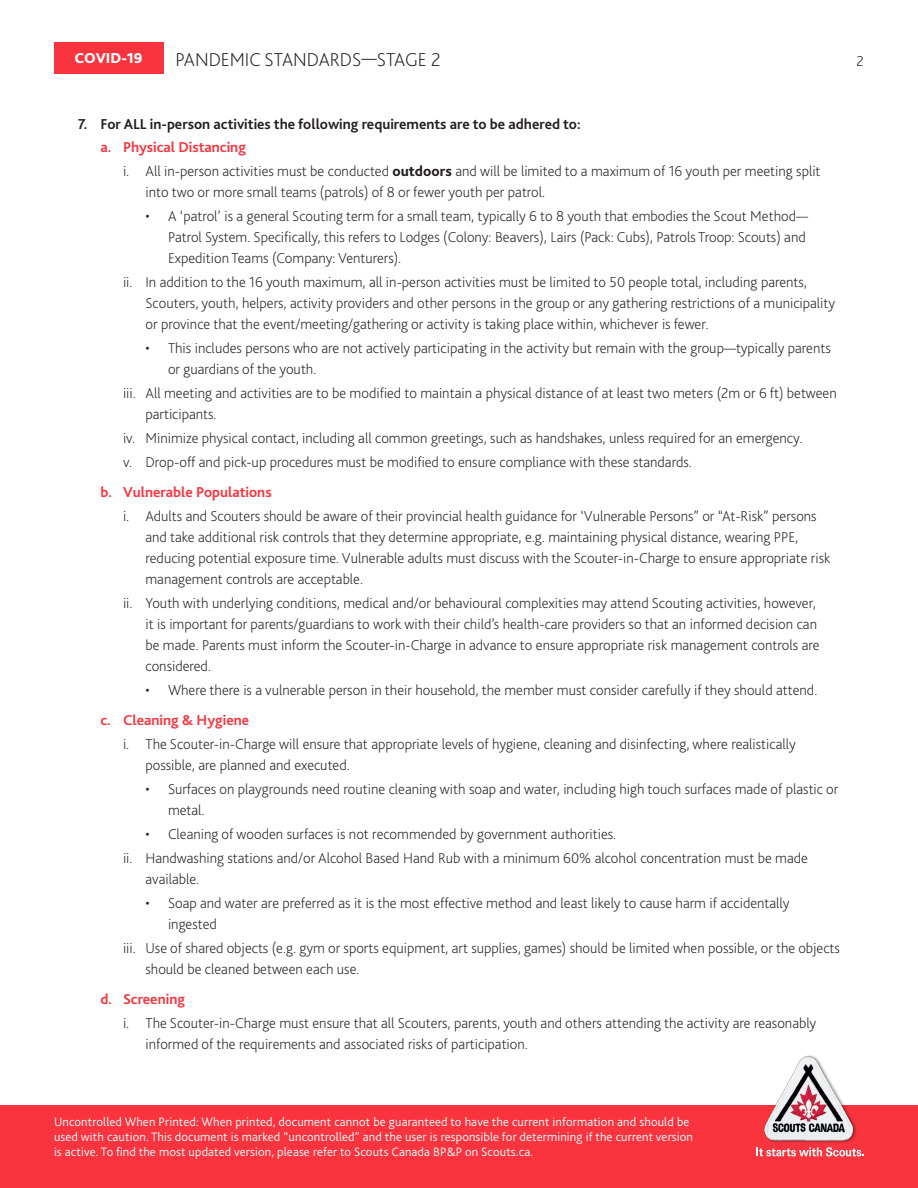
<style>
.page{position:relative;width:918px;height:1188px;background:#fff}
.page>*{position:absolute;margin:0;border:0;box-sizing:border-box;transform-origin:0 0}
.Body{font:200 19.5px "Bliss 2";color:#231f20}
.Heading_2{font:200 15px/21px "Bliss 2";color:#231f20}
.t1{font:700 15px "Bliss 2";color:#f9343f}
.t2{font:700 15px "Bliss 2";color:#231f20}
.t3{font:800 15px "Bliss 2";color:#fff}
.t4{font:300 12.75px/15px "Bliss 2";letter-spacing:.01em;color:#fff}
.s1{font-weight:800}
</style>
<div class="page">
<div style="left:54px;top:42px;width:109px;height:32px;background:#f9343f"></div>
<div style="left:0;top:1106px;width:918px;height:82px;background:#f9343f"></div>
<img style="left:755px;top:1055px;width:109px;height:98px">
<svg style="left:757px;top:1147px;width:107px;height:9px"></svg>
<p class="t3" style="left:74px;top:49px;width:70px">COVID-19</p>
<p class="Body" style="left:176px;top:47px;width:267px">PANDEMIC STANDARDS—STAGE 2</p>
<p class="Heading_2" style="left:857px;top:50px;width:9px">2</p>
<p class="t2" style="left:78px;top:114px;width:504px">7. For ALL in-person activities the following requirements are to be adhered to:</p>
<p class="t1" style="left:100px;top:138px;width:147px">a. Physical Distancing</p>
<p class="Heading_2" style="left:146px;top:160px;width:677px;text-indent:-22px">i. All in-person activities must be conducted <span class="s1">outdoors</span> and will be limited to a maximum of 16 youth per meeting split into two or more small teams (patrols) of 8 or fewer youth per patrol.</p>
<p class="Heading_2" style="left:168px;top:205px;width:642px;text-indent:-22px">• A ‘patrol’ is a general Scouting term for a small team, typically 6 to 8 youth that embodies the Scout Method—<br>Patrol System. Specifically, this refers to Lodges (Colony: Beavers), Lairs (Pack: Cubs), Patrols Troop: Scouts) and<br>Expedition Teams (Company: Venturers).</p>
<p class="Heading_2" style="left:146px;top:271px;width:691px;text-indent:-22px">ii. In addition to the 16 youth maximum, all in-person activities must be limited to 50 people total, including parents,<br>Scouters, youth, helpers, activity providers and other persons in the group or any gathering restrictions of a municipality or province that the event/meeting/gathering or activity is taking place within, whichever is fewer.</p>
<p class="Heading_2" style="left:168px;top:337px;width:664px;text-indent:-22px">• This includes persons who are not actively participating in the activity but remain with the group—typically parents or guardians of the youth.</p>
<p class="Heading_2" style="left:146px;top:382px;width:693px;text-indent:-22px">iii. All meeting and activities are to be modified to maintain a physical distance of at least two meters (2m or 6 ft) between participants.</p>
<p class="Heading_2" style="left:123px;top:427px;width:681px">iv. Minimize physical contact, including all common greetings, such as handshakes, unless required for an emergency.</p>
<p class="Heading_2" style="left:123px;top:451px;width:570px">v. Drop-off and pick-up procedures must be modified to ensure compliance with these standards.</p>
<p class="t1" style="left:100px;top:483px;width:173px">b. Vulnerable Populations</p>
<p class="Heading_2" style="left:146px;top:505px;width:686px;text-indent:-22px">i. Adults and Scouters should be aware of their provincial health guidance for ‘Vulnerable Persons” or “At-Risk” persons and take additional risk controls that they determine appropriate, e.g. maintaining physical distance, wearing PPE, reducing potential exposure time. Vulnerable adults must discuss with the Scouter-in-Charge to ensure appropriate risk management controls are acceptable.</p>
<p class="Heading_2" style="left:146px;top:592px;width:676px;text-indent:-22px">ii. Youth with underlying conditions, medical and/or behavioural complexities may attend Scouting activities, however, it is important for parents/guardians to work with their child’s health-care providers so that an informed decision can be made. Parents must inform the Scouter-in-Charge in advance to ensure appropriate risk management controls are considered.</p>
<p class="Heading_2" style="left:146px;top:679px;width:673px">• Where there is a vulnerable person in their household, the member must consider carefully if they should attend.</p>
<p class="t1" style="left:100px;top:711px;width:150px">c. Cleaning &amp; Hygiene</p>
<p class="Heading_2" style="left:146px;top:733px;width:652px;text-indent:-22px">i. The Scouter-in-Charge will ensure that appropriate levels of hygiene, cleaning and disinfecting, where realistically possible, are planned and executed.</p>
<p class="Heading_2" style="left:168px;top:778px;width:672px;text-indent:-22px">• Surfaces on playgrounds need routine cleaning with soap and water, including high touch surfaces made of plastic or metal.</p>
<p class="Heading_2" style="left:146px;top:823px;width:472px">• Cleaning of wooden surfaces is not recommended by government authorities.</p>
<p class="Heading_2" style="left:146px;top:847px;width:664px;text-indent:-22px">ii. Handwashing stations and/or Alcohol Based Hand Rub with a minimum 60% alcohol concentration must be made available.</p>
<p class="Heading_2" style="left:168px;top:892px;width:623px;text-indent:-22px">• Soap and water are preferred as it is the most effective method and least likely to cause harm if accidentally ingested</p>
<p class="Heading_2" style="left:146px;top:937px;width:696px;text-indent:-22px">iii. Use of shared objects (e.g. gym or sports equipment, art supplies, games) should be limited when possible, or the objects should be cleaned between each use.</p>
<p class="t1" style="left:100px;top:990px;width:86px">d. Screening</p>
<p class="Heading_2" style="left:146px;top:1012px;width:672px;text-indent:-22px">i. The Scouter-in-Charge must ensure that all Scouters, parents, youth and others attending the activity are reasonably informed of the requirements and associated risks of participation.</p>
<p class="t4" style="left:54px;top:1114px;width:641px">Uncontrolled When Printed: When printed, document cannot be guaranteed to have the current information and should be used with caution. This document is marked “uncontrolled” and the user is responsible for determining if the current version is active. To find the most updated version, please refer to Scouts Canada BP&amp;P on Scouts.ca.</p>
</div>
